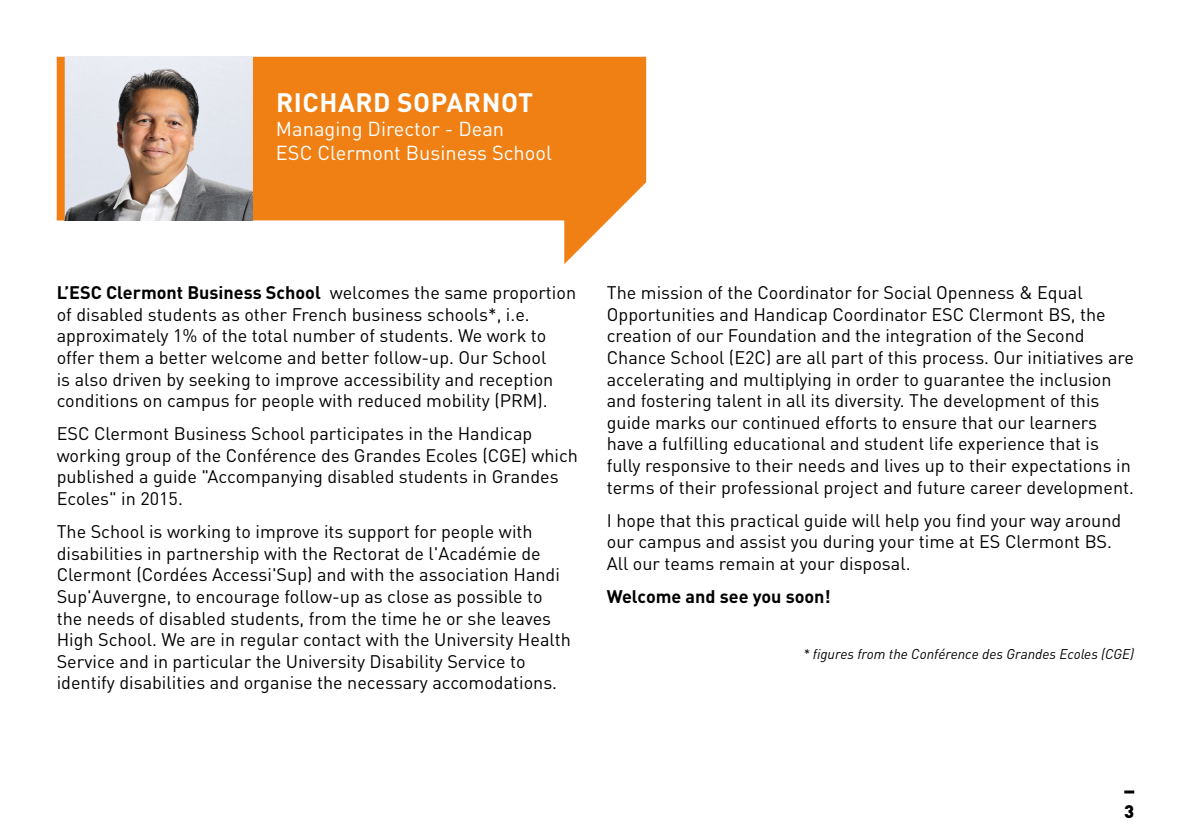
<style>
.page{position:relative;width:1191px;height:840px;background:#fff}
.page>*{position:absolute;margin:0;border:0;box-sizing:border-box;transform-origin:0 0}
.t1{font:700 26.4px "DIN Pro";letter-spacing:.02em;color:#fff}
.t2{font:20px/24px "DIN Pro";color:#fff}
.t3{font:18px/21.6px "DIN Pro";color:#000}
.t4{font:700 18px "DIN Pro";color:#000}
.t5{font:900 18px "DIN Pro";color:#000}
.t6{font:italic 14px "DIN Pro";color:#000}
.s1{font-weight:700}
</style>
<div class="page">
<svg style="left:1124px;top:790px;width:10px;height:3px"></svg>
<img style="left:65px;top:57px;width:188px;height:163px">
<div style="left:57px;top:57px;width:8px;height:163px;background:#f08013"></div>
<svg style="left:253px;top:57px;width:393px;height:207px;fill:#f08013"></svg>
<h1 class="t1" style="left:276px;top:80px;width:258px">RICHARD SOPARNOT</h1>
<p class="t2" style="left:276px;top:115px;width:277px">Managing Director - Dean<br>ESC Clermont Business School</p>
<p class="t3" style="left:57px;top:280px;width:521px"><span class="s1">L’ESC Clermont Business School</span> welcomes the same proportion of disabled students as other French business schools*, i.e. approximately 1% of the total number of students. We work to offer them a better welcome and better follow-up. Our School<br>is also driven by seeking to improve accessibility and reception conditions on campus for people with reduced mobility (PRM).</p>
<p class="t3" style="left:57px;top:421px;width:523px">ESC Clermont Business School participates in the Handicap working group of the Conférence des Grandes Ecoles (CGE) which published a guide "Accompanying disabled students in Grandes Ecoles" in 2015.</p>
<p class="t3" style="left:57px;top:518px;width:516px">The School is working to improve its support for people with disabilities in partnership with the Rectorat de l'Académie de Clermont (Cordées Accessi'Sup) and with the association Handi Sup'Auvergne, to encourage follow-up as close as possible to the needs of disabled students, from the time he or she leaves High School. We are in regular contact with the University Health Service and in particular the University Disability Service to identify disabilities and organise the necessary accomodations.</p>
<p class="t3" style="left:607px;top:280px;width:529px">The mission of the Coordinator for Social Openness &amp; Equal Opportunities and Handicap Coordinator ESC Clermont BS, the creation of our Foundation and the integration of the Second Chance School (E2C) are all part of this process. Our initiatives are accelerating and multiplying in order to guarantee the inclusion and fostering talent in all its diversity. The development of this guide marks our continued efforts to ensure that our learners have a fulfilling educational and student life experience that is fully responsive to their needs and lives up to their expectations in terms of their professional project and future career development.</p>
<p class="t3" style="left:607px;top:507px;width:516px">I hope that this practical guide will help you find your way around our campus and assist you during your time at ES Clermont BS.<br>All our teams remain at your disposal.</p>
<p class="t4" style="left:607px;top:581px;width:225px">Welcome and see you soon!</p>
<p class="t6" style="left:803px;top:643px;width:332px">* figures from the Conférence des Grandes Ecoles (CGE)</p>
<p class="t5" style="left:1124px;top:795px;width:12px">3</p>
</div>
